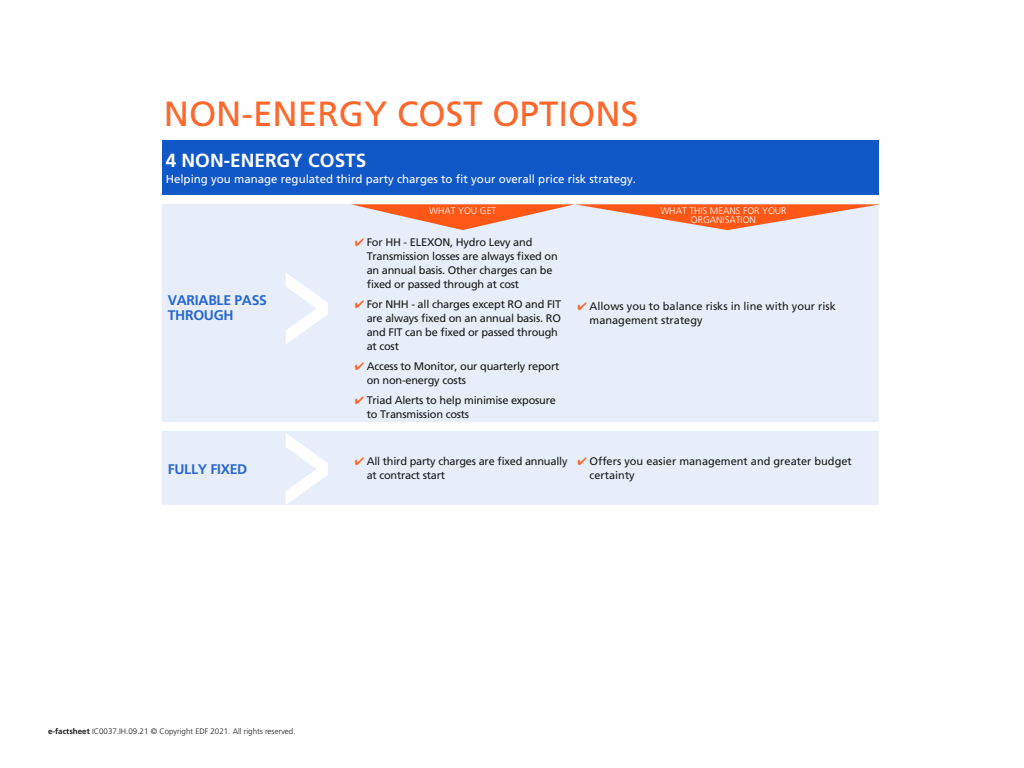
<style>
.page{position:relative;width:1024px;height:768px;background:#fff}
.page>*{position:absolute;margin:0;border:0;box-sizing:border-box;transform-origin:0 0}
.t1{font:35px "Frutiger";color:#fe682d}
.t2{font:700 19px "Frutiger";color:#fff}
.t3{font:700 14px/15px "Frutiger";letter-spacing:-.02em;color:#2868ce}
.t4{font:11.5px "Frutiger";color:#fff}
.t5{font:11px/14px "Frutiger";letter-spacing:-.02em;color:#1a1a1a}
.t6{font:11px/14px "Frutiger";color:#1a1a1a}
.t7{font:300 9.5px/9px "Frutiger";color:#fff;text-align:center}
.t8{font:300 8px "Frutiger";color:#1a1a1a}
.s1{color:#fe682d}
.s2{font-weight:700}
</style>
<div class="page">
<div style="left:162px;top:140px;width:717px;height:55px;background:#1057c8"></div>
<div style="left:162px;top:204px;width:717px;height:301px;background:#e7eef9"></div>
<svg style="left:286px;top:272px;width:42px;height:73px"></svg>
<svg style="left:351px;top:204px;width:529px;height:26px;background:#f2a388"></svg>
<svg style="left:286px;top:433px;width:42px;height:72px"></svg>
<h1 class="t1" style="left:164px;top:94px;width:476px">NON-ENERGY COST OPTIONS</h1>
<h2 class="t2" style="left:166px;top:149px;width:202px">4 NON-ENERGY COSTS</h2>
<p class="t4" style="left:166px;top:172px;width:472px">Helping you manage regulated third party charges to fit your overall price risk strategy.</p>
<p class="t7" style="left:429px;top:207px;width:69px">WHAT YOU GET</p>
<p class="t7" style="left:660px;top:206px;width:128px">WHAT THIS MEANS FOR YOUR<br>ORGANISATION</p>
<p class="t3" style="left:168px;top:293px;width:101px">VARIABLE PASS<br>THROUGH</p>
<p class="t3" style="left:168px;top:461px;width:81px">FULLY FIXED</p>
<p class="t5" style="left:367px;top:235px;width:193px;text-indent:-12px"><span class="s1">✔</span> For HH - ELEXON, Hydro Levy and Transmission losses are always fixed on an annual basis. Other charges can be fixed or passed through at cost</p>
<p class="t5" style="left:367px;top:297px;width:196px;text-indent:-12px"><span class="s1">✔</span> For NHH - all charges except RO and FIT are always fixed on an annual basis. RO and FIT can be fixed or passed through at cost</p>
<p class="t5" style="left:367px;top:359px;width:194px;text-indent:-12px"><span class="s1">✔</span> Access to Monitor, our quarterly report on non-energy costs</p>
<p class="t5" style="left:367px;top:393px;width:191px;text-indent:-12px"><span class="s1">✔</span> Triad Alerts to help minimise exposure to Transmission costs</p>
<p class="t6" style="left:590px;top:299px;width:248px;text-indent:-12px"><span class="s1">✔</span> Allows you to balance risks in line with your risk management strategy</p>
<p class="t5" style="left:367px;top:454px;width:202px;text-indent:-12px"><span class="s1">✔</span> All third party charges are fixed annually at contract start</p>
<p class="t6" style="left:590px;top:454px;width:264px;text-indent:-12px"><span class="s1">✔</span> Offers you easier management and greater budget certainty</p>
<p class="t8" style="left:48px;top:727px;width:249px"><span class="s2">e-factsheet</span> IC0037.IH.09.21 © Copyright EDF 2021. All rights reserved.</p>
</div>
